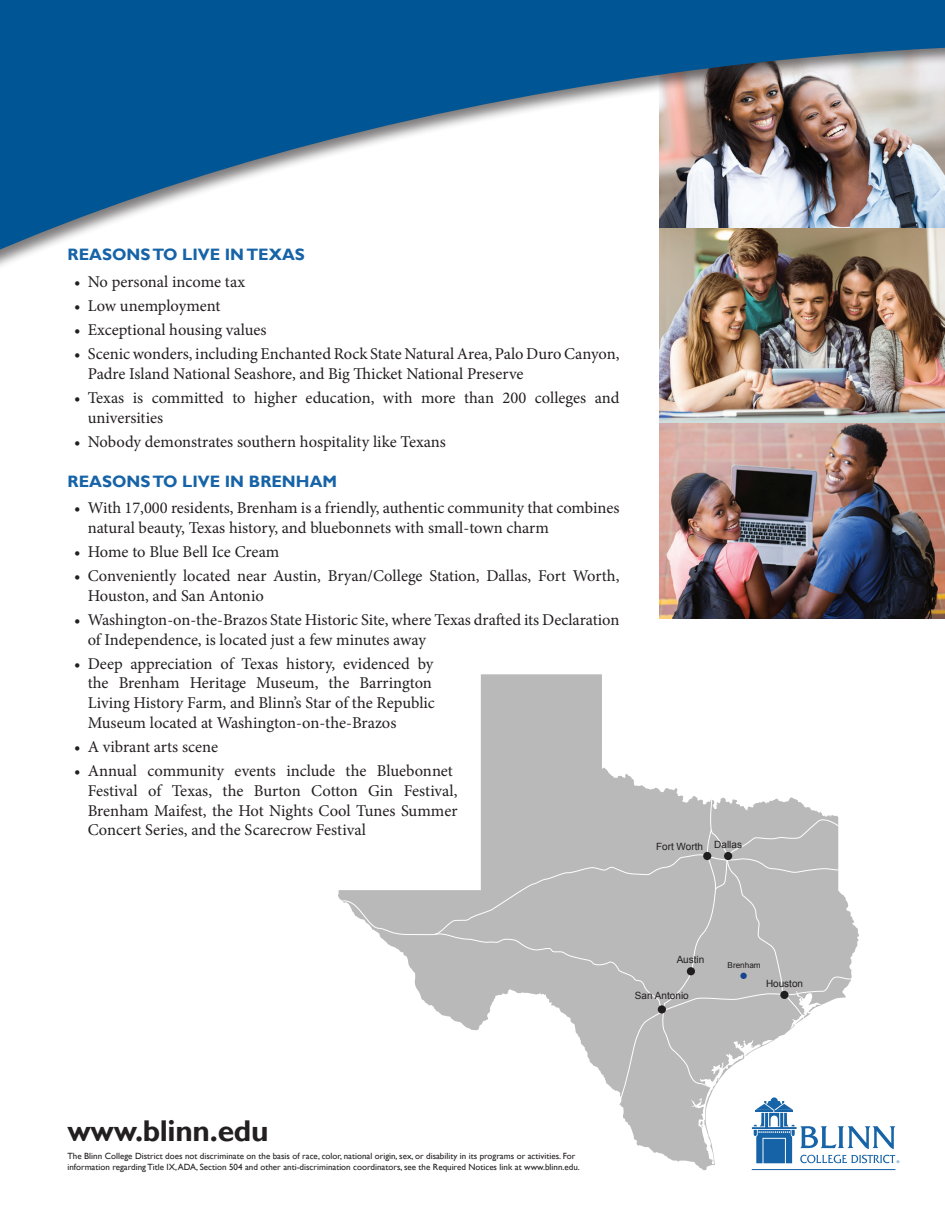
<style>
.page{position:relative;width:945px;height:1215px;background:#fff}
.page>*{position:absolute;margin:0;border:0;box-sizing:border-box;transform-origin:0 0}
.t1{font:700 30px "Gill Sans";letter-spacing:-.01em;color:#231f20}
.t2{font:16.5px/19.8px "Minion Pro";letter-spacing:-.005em;color:#231f20}
.t3{font:700 16.5px "Gill Sans";color:#1663a7}
.t4{font:10.05px "Arial";color:#201d1e}
.t5{font:9px/10.8px "Gill Sans";color:#231f20}
.t6{font:8.1px "Arial";color:#201d1e}
</style>
<div class="page">
<svg style="left:439px;top:674px;width:420px;height:496px;fill:#bab9b9"></svg>
<svg style="left:338px;top:854px;width:150px;height:158px"></svg>
<div style="left:658px;top:1005px;width:8px;height:9px;background:#201d1e;border-radius:50%"></div>
<div style="left:687px;top:967px;width:8px;height:8px;background:#201d1e;border-radius:50%"></div>
<div style="left:780px;top:991px;width:9px;height:8px;background:#201d1e;border-radius:50%"></div>
<div style="left:724px;top:852px;width:8px;height:8px;background:#201d1e;border-radius:50%"></div>
<div style="left:703px;top:852px;width:8px;height:8px;background:#201d1e;border-radius:50%"></div>
<div style="left:740px;top:973px;width:7px;height:6px;background:#16468d;border-radius:50%"></div>
<img style="left:659px;top:273px;width:286px;height:346px">
<div style="left:0;top:0;width:945px;height:273px;background:#231f20;opacity:.59"></div>
<svg style="left:0;top:0;width:945px;height:257px"></svg>
<svg style="left:752px;top:1097px;width:147px;height:66px"></svg>
<hr style="left:752px;top:1169px;width:144px;height:1px;background:#1663a7">
<p class="t3" style="left:68px;top:245px;width:239px">REASONS TO LIVE IN TEXAS</p>
<p class="t2" style="left:74px;top:272px;width:172px">• No personal income tax</p>
<p class="t2" style="left:74px;top:296px;width:148px">• Low unemployment</p>
<p class="t2" style="left:74px;top:320px;width:194px">• Exceptional housing values</p>
<p class="t2" style="left:88px;top:344px;width:533px;text-indent:-13px">• Scenic wonders, including Enchanted Rock State Natural Area, Palo Duro Canyon,<br>Padre Island National Seashore, and Big Thicket National Preserve</p>
<p class="t2" style="left:88px;top:388px;width:533px;text-indent:-13px">• Texas is committed to higher education, with more than 200 colleges and universities</p>
<p class="t2" style="left:74px;top:431px;width:373px">• Nobody demonstrates southern hospitality like Texans</p>
<p class="t3" style="left:68px;top:471px;width:271px">REASONS TO LIVE IN BRENHAM</p>
<p class="t2" style="left:88px;top:498px;width:533px;text-indent:-13px">• With 17,000 residents, Brenham is a friendly, authentic community that combines natural beauty, Texas history, and bluebonnets with small-town charm</p>
<p class="t2" style="left:74px;top:542px;width:207px">• Home to Blue Bell Ice Cream</p>
<p class="t2" style="left:88px;top:566px;width:533px;text-indent:-13px">• Conveniently located near Austin, Bryan/College Station, Dallas, Fort Worth,<br>Houston, and San Antonio</p>
<p class="t2" style="left:88px;top:610px;width:533px;text-indent:-13px">• Washington-on-the-Brazos State Historic Site, where Texas drafted its Declaration of Independence, is located just a few minutes away</p>
<p class="t2" style="left:88px;top:653px;width:349px;text-indent:-13px">• Deep appreciation of Texas history, evidenced by the Brenham Heritage Museum, the Barrington Living History Farm, and Blinn’s Star of the Republic Museum located at Washington-on-the-Brazos</p>
<p class="t2" style="left:74px;top:737px;width:145px">• A vibrant arts scene</p>
<p class="t2" style="left:88px;top:761px;width:371px;text-indent:-13px">• Annual community events include the Bluebonnet Festival of Texas, the Burton Cotton Gin Festival, Brenham Maifest, the Hot Nights Cool Tunes Summer Concert Series, and the Scarecrow Festival</p>
<p class="t4" style="left:656px;top:840px;width:87px">Fort Worth Dallas</p>
<p class="t4" style="left:677px;top:953px;width:29px">Austin</p>
<p class="t4" style="left:635px;top:989px;width:55px">San Antonio</p>
<p class="t6" style="left:728px;top:960px;width:35px">Brenham</p>
<p class="t4" style="left:766px;top:977px;width:39px">Houston</p>
<h1 class="t1" style="left:68px;top:1112px;width:203px">www.blinn.edu</h1>
<p class="t5" style="left:68px;top:1151px;width:514px">The Blinn College District does not discriminate on the basis of race, color, national origin, sex, or disability in its programs or activities. For information regarding Title IX, ADA, Section 504 and other anti-discrimination coordinators, see the Required Notices link at www.blinn.edu.</p>
</div>
